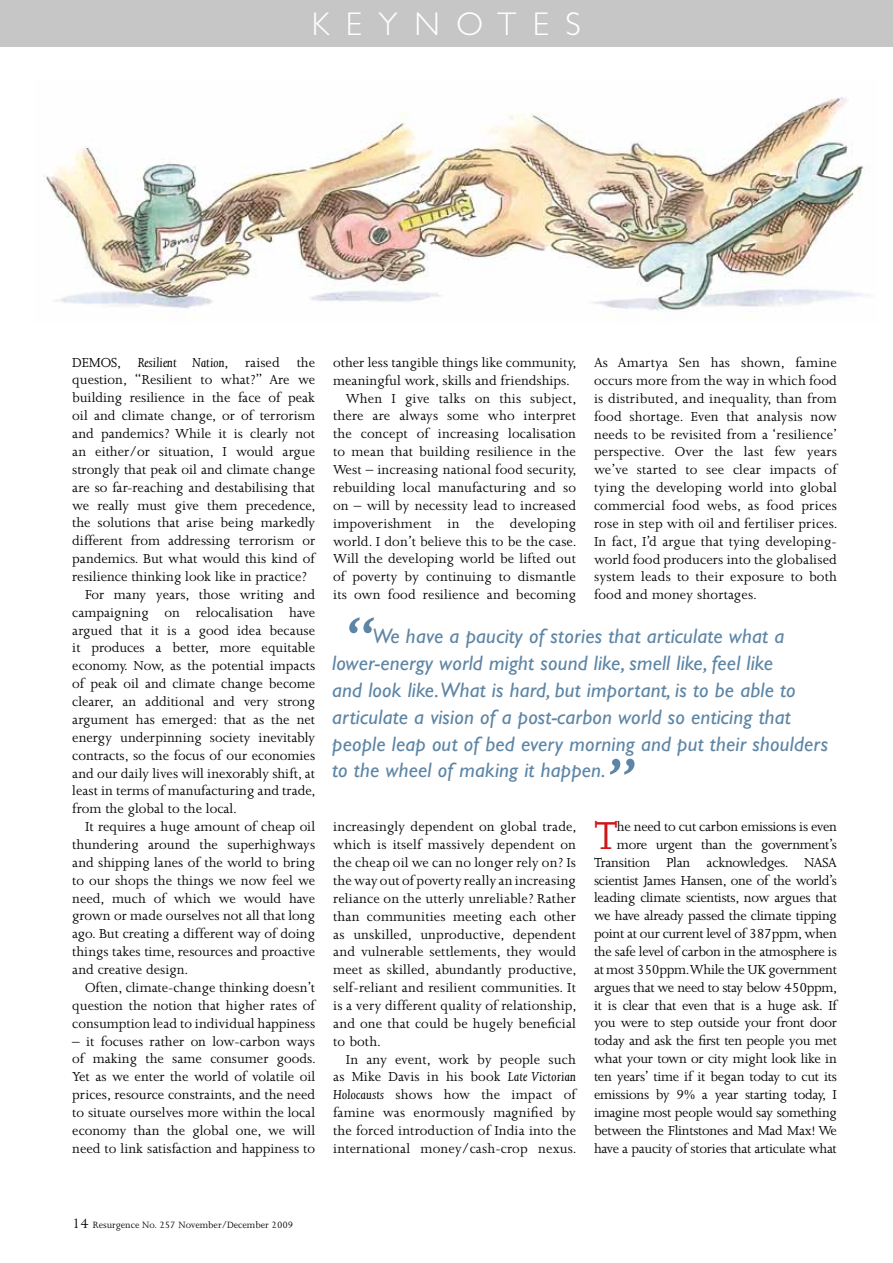
<style>
.page{position:relative;width:893px;height:1263px;background:#fff}
.page>*{position:absolute;margin:0;border:0;box-sizing:border-box;transform-origin:0 0}
.t1{font:italic 66px "Gill Sans";color:#5d85a5}
.t2{font:44.85px "Joanna";color:#cd171a}
.t3{font:300 33px "Gill Sans";letter-spacing:.5em;color:#fff}
.t4{font:italic 21px/26.8px "Gill Sans";letter-spacing:.01em;color:#5d85a5}
.t5{font:15px/17.9px "Joanna";color:#000;text-align:justify}
.t6{font:15px/17.9px "Joanna";letter-spacing:-.02em;color:#000;text-align:right}
.t7{font:10.5px "Joanna";color:#000}
.s1{font-style:italic}
.s2{font-size:15.75px}
</style>
<div class="page">
<div style="left:0;top:0;width:893px;height:47px;background:#c6c6c6"></div>
<img style="left:43px;top:97px;width:823px;height:215px">
<h3 class="t3" style="left:312px;top:6px;width:271px">KEYNOTES</h3>
<p class="t5" style="left:72px;top:353px;width:244px">DEMOS, <span class="s1">Resilient Nation</span>, raised the</p>
<p class="t5" style="left:72px;top:371px;width:244px">question, “Resilient to what?” Are we</p>
<p class="t5" style="left:72px;top:389px;width:244px">building resilience in the face of peak</p>
<p class="t5" style="left:72px;top:407px;width:244px">oil and climate change, or of terrorism</p>
<p class="t5" style="left:72px;top:425px;width:244px">and pandemics? While it is clearly not</p>
<p class="t5" style="left:72px;top:443px;width:244px">an either/or situation, I would argue</p>
<p class="t5" style="left:72px;top:460px;width:244px">strongly that peak oil and climate change</p>
<p class="t5" style="left:72px;top:478px;width:244px">are so far-reaching and destabilising that</p>
<p class="t5" style="left:72px;top:496px;width:245px">we really must give them precedence,</p>
<p class="t5" style="left:72px;top:514px;width:244px">the solutions that arise being markedly</p>
<p class="t5" style="left:72px;top:532px;width:244px">different from addressing terrorism or</p>
<p class="t5" style="left:72px;top:550px;width:244px">pandemics. But what would this kind of</p>
<p class="t5" style="left:72px;top:568px;width:236px">resilience thinking look like in practice?</p>
<p class="t5" style="left:85px;top:585px;width:232px">For many years, those writing and</p>
<p class="t5" style="left:72px;top:603px;width:244px">campaigning on relocalisation have</p>
<p class="t5" style="left:72px;top:621px;width:244px">argued that it is a good idea because</p>
<p class="t5" style="left:72px;top:639px;width:244px">it produces a better, more equitable</p>
<p class="t5" style="left:72px;top:657px;width:244px">economy. Now, as the potential impacts</p>
<p class="t5" style="left:72px;top:675px;width:244px">of peak oil and climate change become</p>
<p class="t5" style="left:72px;top:693px;width:244px">clearer, an additional and very strong</p>
<p class="t5" style="left:72px;top:711px;width:244px">argument has emerged: that as the net</p>
<p class="t5" style="left:72px;top:728px;width:244px">energy underpinning society inevitably</p>
<p class="t5" style="left:72px;top:746px;width:244px">contracts, so the focus of our economies</p>
<p class="t5" style="left:72px;top:764px;width:244px">and our daily lives will inexorably shift, at</p>
<p class="t5" style="left:72px;top:782px;width:245px">least in terms of manufacturing and trade,</p>
<p class="t5" style="left:72px;top:800px;width:166px">from the global to the local.</p>
<p class="t5" style="left:85px;top:818px;width:232px">It requires a huge amount of cheap oil</p>
<p class="t5" style="left:72px;top:836px;width:244px">thundering around the superhighways</p>
<p class="t5" style="left:72px;top:853px;width:244px">and shipping lanes of the world to bring</p>
<p class="t5" style="left:72px;top:871px;width:244px">to our shops the things we now feel we</p>
<p class="t5" style="left:72px;top:889px;width:244px">need, much of which we would have</p>
<p class="t5" style="left:72px;top:907px;width:244px">grown or made ourselves not all that long</p>
<p class="t5" style="left:72px;top:925px;width:244px">ago. But creating a different way of doing</p>
<p class="t5" style="left:72px;top:943px;width:244px">things takes time, resources and proactive</p>
<p class="t5" style="left:72px;top:961px;width:118px">and creative design.</p>
<p class="t5" style="left:85px;top:978px;width:232px">Often, climate-change thinking doesn’t</p>
<p class="t5" style="left:72px;top:996px;width:244px">question the notion that higher rates of</p>
<p class="t5" style="left:72px;top:1014px;width:244px">consumption lead to individual happiness</p>
<p class="t5" style="left:72px;top:1032px;width:245px">– it focuses rather on low-carbon ways of making the same consumer goods.<br>Yet as we enter the world of volatile oil prices, resource constraints, and the need to situate ourselves more within the local economy than the global one, we will need to link satisfaction and happiness to</p>
<p class="t5" style="left:333px;top:354px;width:245px">other less tangible things like community,</p>
<p class="t5" style="left:333px;top:371px;width:238px">meaningful work, skills and friendships.</p>
<p class="t5" style="left:346px;top:389px;width:232px">When I give talks on this subject,</p>
<p class="t5" style="left:333px;top:407px;width:244px">there are always some who interpret</p>
<p class="t5" style="left:333px;top:425px;width:244px">the concept of increasing localisation</p>
<p class="t5" style="left:333px;top:443px;width:244px">to mean that building resilience in the</p>
<p class="t5" style="left:333px;top:461px;width:245px">West – increasing national food security,</p>
<p class="t5" style="left:333px;top:479px;width:244px">rebuilding local manufacturing and so</p>
<p class="t5" style="left:333px;top:496px;width:244px">on – will by necessity lead to increased</p>
<p class="t5" style="left:333px;top:514px;width:244px">impoverishment in the developing</p>
<p class="t5" style="left:333px;top:532px;width:245px">world. I don’t believe this to be the case.</p>
<p class="t5" style="left:333px;top:550px;width:244px">Will the developing world be lifted out</p>
<p class="t5" style="left:333px;top:568px;width:244px">of poverty by continuing to dismantle</p>
<p class="t5" style="left:333px;top:586px;width:244px">its own food resilience and becoming</p>
<p class="t5" style="left:594px;top:354px;width:245px">As Amartya Sen has shown, famine occurs more from the way in which food is distributed, and inequality, than from food shortage. Even that analysis now needs to be revisited from a ‘resilience’ perspective. Over the last few years we’ve started to see clear impacts of tying the developing world into global commercial food webs, as food prices rose in step with oil and fertiliser prices.<br>In fact, I’d argue that tying developing&shy;world food producers into the globalised system leads to their exposure to both food and money shortages.</p>
<h1 class="t1" style="left:345px;top:603px;width:28px">“</h1>
<p class="t4" style="left:332px;top:623px;width:497px;text-indent:40px">We have a paucity of stories that articulate what a lower-energy world might sound like, smell like, feel like<br>and look like.What is hard, but important, is to be able to articulate a vision of a post-carbon world so enticing that people leap out of bed every morning and put their shoulders to the wheel of making it happen.</p>
<h1 class="t1" style="left:606px;top:744px;width:28px">”</h1>
<p class="t5" style="left:333px;top:818px;width:245px">increasingly dependent on global trade, which is itself massively dependent on the cheap oil we can no longer rely on? Is the way out of poverty really an increasing reliance on the utterly unreliable? Rather than communities meeting each other as unskilled, unproductive, dependent and vulnerable settlements, they would meet as skilled, abundantly productive, self-reliant and resilient communities. It is a very different quality of relationship, and one that could be hugely beneficial to both.</p>
<p class="t5" style="left:333px;top:1050px;width:245px;text-indent:13px">In any event, work by people such as Mike Davis in his book <span class="s1">Late Victorian Holocausts</span> shows how the impact of famine was enormously magnified by the forced introduction of India into the international money/cash-crop nexus.</p>
<h2 class="t2" style="left:594px;top:811px;width:25px">T</h2>
<p class="t6" style="left:594px;top:818px;width:245px">he need to cut carbon emissions is even more urgent than the government’s Transition Plan acknowledges. NASA scientist James Hansen, one of the world’s leading climate scientists, now argues that we have already passed the climate tipping point at our current level of 387ppm, when the safe level of carbon in the atmosphere is at most 350ppm. While the UK government argues that we need to stay below 450ppm, it is clear that even that is a huge ask. If you were to step outside your front door today and ask the first ten people you met what your town or city might look like in ten years’ time if it began today to cut its emissions by 9% a year starting today, I imagine most people would say something between the Flintstones and Mad Max! We have a paucity of stories that articulate what</p>
<p class="t7" style="left:72px;top:1219px;width:223px"><span class="s2">14</span> Resurgence No. 257 November/December 2009</p>
</div>
